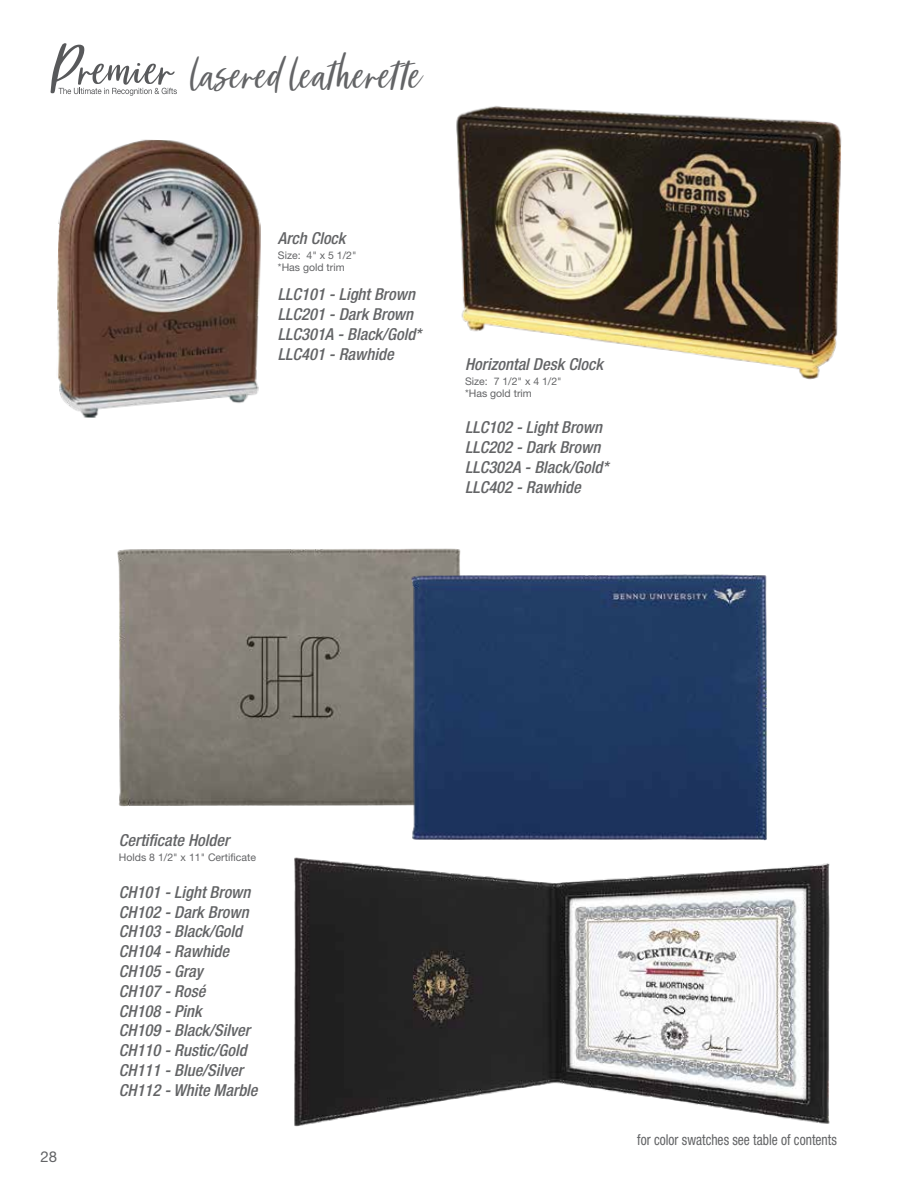
<style>
.page{position:relative;width:918px;height:1188px;background:#fff}
.page>*{position:absolute;margin:0;border:0;box-sizing:border-box;transform-origin:0 0}
.t1{font:italic 49.5px "Market Saturday";letter-spacing:.03em;color:#636466;scale:.9 1}
.t2{font:italic 500 condensed 16.5px/19.8px "Helvetica Neue LT Std";color:#636466}
.t3{font:condensed 15px "Helvetica Neue LT Std";color:#636466;scale:.9 1}
.t4{font:15px "Helvetica Neue LT Std";color:#636466}
.t5{font:10.5px/12px "Helvetica Neue LT Std";color:#636466}
</style>
<div class="page">
<img style="left:294px;top:857px;width:536px;height:270px">
<img style="left:456px;top:106px;width:386px;height:274px">
<img style="left:57px;top:139px;width:204px;height:279px">
<img style="left:117px;top:548px;width:344px;height:258px">
<img style="left:411px;top:574px;width:356px;height:267px">
<svg style="left:51px;top:43px;width:126px;height:53px"></svg>
<h1 class="t1" style="left:188px;top:52px;width:257px">laseredleatherette</h1>
<p class="t2" style="left:278px;top:229px;width:69px">Arch Clock</p>
<p class="t5" style="left:278px;top:249px;width:80px">Size: 4" x 5 1/2" *Has gold trim</p>
<p class="t2" style="left:278px;top:285px;width:145px">LLC101 - Light Brown<br>LLC201 - Dark Brown<br>LLC301A - Black/Gold*<br>LLC401 - Rawhide</p>
<p class="t2" style="left:465px;top:354px;width:139px">Horizontal Desk Clock</p>
<p class="t5" style="left:465px;top:375px;width:98px">Size: 7 1/2" x 4 1/2" *Has gold trim</p>
<p class="t2" style="left:465px;top:418px;width:145px">LLC102 - Light Brown<br>LLC202 - Dark Brown<br>LLC302A - Black/Gold*<br>LLC402 - Rawhide</p>
<p class="t4" style="left:40px;top:1147px;width:18px">28</p>
<p class="t2" style="left:119px;top:831px;width:112px">Certificate Holder</p>
<p class="t5" style="left:119px;top:851px;width:139px">Holds 8 1/2" x 11" Certificate</p>
<p class="t2" style="left:119px;top:882px;width:140px">CH101 - Light Brown<br>CH102 - Dark Brown<br>CH103 - Black/Gold<br>CH104 - Rawhide<br>CH105 - Gray<br>CH107 - Rosé<br>CH108 - Pink<br>CH109 - Black/Silver<br>CH110 - Rustic/Gold<br>CH111 - Blue/Silver<br>CH112 - White Marble</p>
<p class="t3" style="left:637px;top:1131px;width:223px">for color swatches see table of contents</p>
</div>
